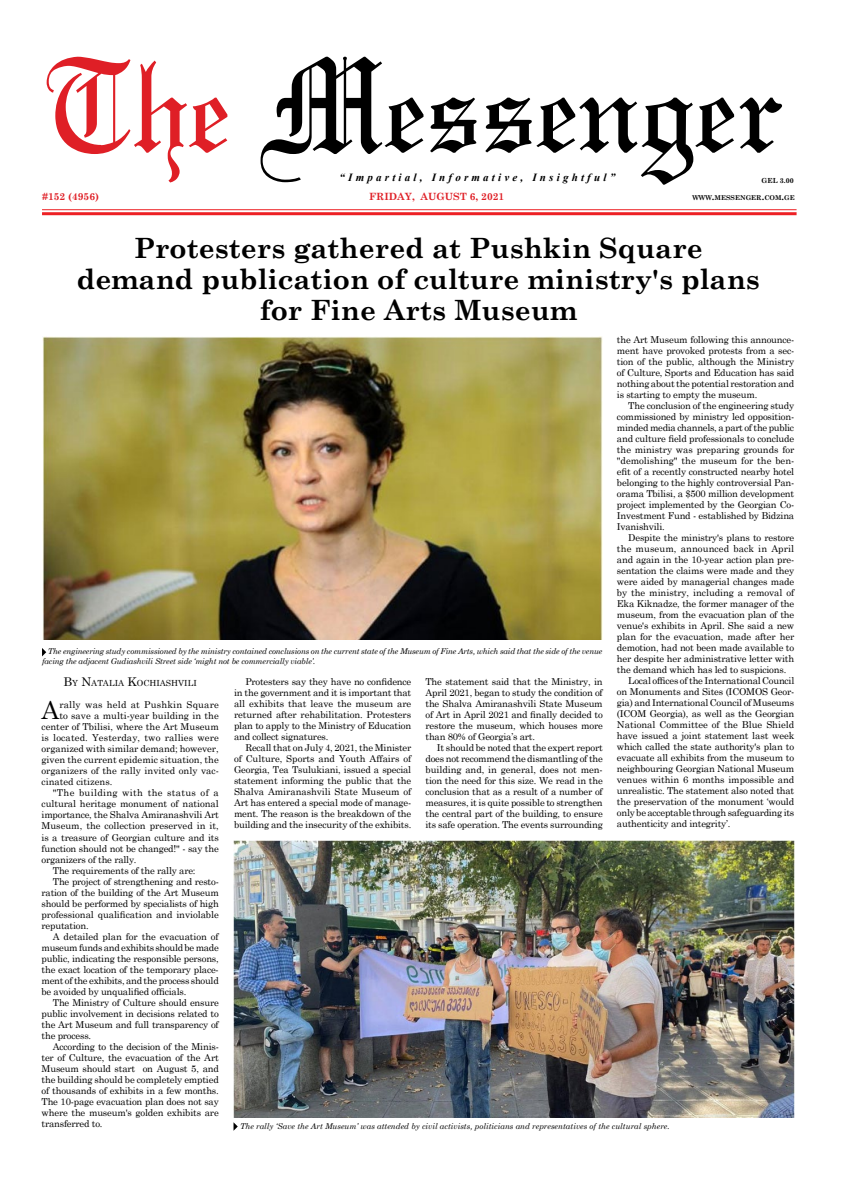
<style>
.page{position:relative;width:851px;height:1191px;background:#fff}
.page>*{position:absolute;margin:0;border:0;box-sizing:border-box;transform-origin:0 0}
.t1{font:700 28px/31px "Century Schoolbook";color:#000;text-align:center}
.t2{font:24.7px "Century Schoolbook";color:#000}
.t3{font:italic 700 11px "Times New Roman";letter-spacing:.29em;color:#000}
.t4{font:700 10px "Century Schoolbook";color:#df1f26}
.t5{font:9.5px/11px "Century Schoolbook";letter-spacing:-.02em;color:#000;text-align:justify}
.t6{font:9.5px "Century Schoolbook";color:#000}
.t7{font:9.5px "Century Schoolbook";letter-spacing:.015em;color:#000}
.t8{font:9.5px "Century Schoolbook";letter-spacing:.01em;color:#000}
.t9{font:9.5px "Century Schoolbook";letter-spacing:.035em;color:#000}
.t10{font:9.5px "Century Schoolbook";letter-spacing:.02em;color:#000}
.t11{font:8.4px "Century Schoolbook";color:#000}
.t12{font:italic 8px/9.6px "Century Schoolbook";letter-spacing:-.02em;color:#000}
.t13{font:italic 8px "Century Schoolbook";color:#000}
.t14{font:700 7px "Century Schoolbook";color:#000}
.t15{font:700 6.7px "Century Schoolbook";color:#000}
.s1{font-size:9.5px}
.s2{font-size:12px}
</style>
<div class="page">
<svg style="left:260px;top:57px;width:522px;height:128px"></svg>
<svg style="left:47px;top:57px;width:180px;height:125px"></svg>
<hr style="left:42px;top:209px;width:754px;height:1px;background:#ed2024">
<hr style="left:42px;top:212px;width:754px;height:3px;background:#ed2024">
<img style="left:42px;top:336px;width:560px;height:303px">
<svg style="left:42px;top:648px;width:4px;height:8px"></svg>
<svg style="left:233px;top:1122px;width:5px;height:8px"></svg>
<img style="left:233px;top:840px;width:561px;height:277px">
<p class="t3" style="left:339px;top:169px;width:277px">“Impartial, Informative, Insightful”</p>
<p class="t14" style="left:761px;top:175px;width:34px">GEL 3.00</p>
<p class="t4" style="left:42px;top:189px;width:58px">#152 (4956)</p>
<p class="t4" style="left:369px;top:189px;width:137px">FRIDAY, AUGUST 6, 2021</p>
<h1 class="t1" style="left:77px;top:231px;width:684px">Protesters gathered at Pushkin Square demand publication of culture ministry's plans for Fine Arts Museum</h1>
<p class="t15" style="left:692px;top:192px;width:104px">WWW<span class="s1">.</span>MESSENGER<span class="s1">.</span>COM<span class="s1">.</span>GE</p>
<p class="t5" style="left:617px;top:333px;width:179px">the Art Museum following this announce&shy;ment have provoked protests from a sec&shy;tion of the public, although the Ministry of Culture, Sports and Education has said nothing about the potential restoration and is starting to empty the museum.</p>
<p class="t5" style="left:617px;top:399px;width:179px;text-indent:11px">The conclusion of the engineering study commissioned by ministry led opposition&shy;minded media channels, a part of the public and culture field professionals to conclude the ministry was preparing grounds for "demolishing" the museum for the ben&shy;efit of a recently constructed nearby hotel belonging to the highly controversial Pan&shy;orama Tbilisi, a $500 million development project implemented by the Georgian Co-Investment Fund - established by Bidzina Ivanishvili.</p>
<p class="t5" style="left:628px;top:531px;width:167px">Despite the ministry's plans to restore</p>
<p class="t8" style="left:617px;top:541px;width:179px">the museum, announced back in April</p>
<p class="t5" style="left:617px;top:553px;width:179px">and again in the 10-year action plan pre-</p>
<p class="t5" style="left:617px;top:564px;width:179px">sentation the claims were made and they</p>
<p class="t5" style="left:617px;top:575px;width:179px">were aided by managerial changes made</p>
<p class="t5" style="left:617px;top:586px;width:179px">by the ministry, including a removal of</p>
<p class="t5" style="left:617px;top:597px;width:179px">Eka Kiknadze, the former manager of the</p>
<p class="t5" style="left:617px;top:608px;width:179px">museum, from the evacuation plan of the</p>
<p class="t5" style="left:617px;top:619px;width:179px">venue's exhibits in April. She said a new</p>
<p class="t5" style="left:617px;top:630px;width:179px">plan for the evacuation, made after her</p>
<p class="t5" style="left:617px;top:641px;width:179px">demotion, had not been made available to</p>
<p class="t5" style="left:617px;top:652px;width:179px">her despite her administrative letter with</p>
<p class="t5" style="left:617px;top:663px;width:171px">the demand which has led to suspicions.</p>
<p class="t5" style="left:628px;top:674px;width:167px">Local offices of the International Council</p>
<p class="t5" style="left:617px;top:685px;width:179px">on Monuments and Sites (ICOMOS Geor-</p>
<p class="t5" style="left:617px;top:696px;width:179px">gia) and International Council of Museums</p>
<p class="t5" style="left:617px;top:707px;width:179px">(ICOM Georgia), as well as the Georgian</p>
<p class="t6" style="left:617px;top:717px;width:179px">National Committee of the Blue Shield</p>
<p class="t5" style="left:617px;top:729px;width:179px">have issued a joint statement last week</p>
<p class="t5" style="left:617px;top:740px;width:179px">which called the state authority's plan to</p>
<p class="t5" style="left:617px;top:751px;width:179px">evacuate all exhibits from the museum to</p>
<p class="t5" style="left:617px;top:762px;width:179px">neighbouring Georgian National Museum</p>
<p class="t5" style="left:617px;top:773px;width:179px">venues within 6 months impossible and</p>
<p class="t5" style="left:617px;top:784px;width:179px">unrealistic. The statement also noted that</p>
<p class="t5" style="left:617px;top:795px;width:179px">the preservation of the monument ‘would</p>
<p class="t5" style="left:617px;top:806px;width:179px">only be acceptable through safeguarding its</p>
<p class="t5" style="left:617px;top:817px;width:115px">authenticity and integrity’.</p>
<p class="t12" style="left:42px;top:646px;width:561px;text-indent:6px">The engineering study commissioned by the ministry contained conclusions on the current state of the Museum of Fine Arts, which said that the side of the venue facing the adjacent Gudiashvili Street side ‘might not be commercially viable’.</p>
<p class="t5" style="left:234px;top:675px;width:179px;text-indent:11px">Protesters say they have no confidence in the government and it is important that all exhibits that leave the museum are returned after rehabilitation. Protesters plan to apply to the Ministry of Education and collect signatures.</p>
<p class="t5" style="left:234px;top:741px;width:179px;text-indent:11px">Recall that on July 4, 2021, the Minister of Culture, Sports and Youth Affairs of Georgia, Tea Tsulukiani, issued a special statement informing the public that the Shalva Amiranashvili State Museum of Art has entered a special mode of manage&shy;ment. The reason is the breakdown of the building and the insecurity of the exhibits.</p>
<p class="t5" style="left:425px;top:675px;width:179px">The statement said that the Ministry, in April 2021, began to study the condition of the Shalva Amiranashvili State Museum of Art in April 2021 and finally decided to restore the museum, which houses more than 80% of Georgia’s art.</p>
<p class="t5" style="left:425px;top:741px;width:179px;text-indent:11px">It should be noted that the expert report does not recommend the dismantling of the building and, in general, does not men&shy;tion the need for this size. We read in the conclusion that as a result of a number of measures, it is quite possible to strengthen the central part of the building, to ensure its safe operation. The events surrounding</p>
<p class="t11" style="left:64px;top:676px;width:135px"><span class="s2">B</span>Y <span class="s2">N</span>ATALIA <span class="s2">K</span>OCHIASHVILI</p>
<h2 class="t2" style="left:42px;top:690px;width:19px">A</h2>
<p class="t10" style="left:59px;top:697px;width:161px">rally was held at Pushkin Square</p>
<p class="t6" style="left:59px;top:708px;width:161px">to save a multi-year building in the</p>
<p class="t6" style="left:42px;top:719px;width:179px">center of Tbilisi, where the Art Museum</p>
<p class="t7" style="left:42px;top:730px;width:179px">is located. Yesterday, two rallies were</p>
<p class="t5" style="left:42px;top:742px;width:179px">organized with similar demand; however,</p>
<p class="t6" style="left:42px;top:752px;width:179px">given the current epidemic situation, the</p>
<p class="t6" style="left:42px;top:763px;width:179px">organizers of the rally invited only vac-</p>
<p class="t6" style="left:42px;top:774px;width:72px">cinated citizens.</p>
<p class="t9" style="left:53px;top:785px;width:167px">"The building with the status of a</p>
<p class="t5" style="left:42px;top:797px;width:179px">cultural heritage monument of national</p>
<p class="t5" style="left:42px;top:808px;width:179px">importance, the Shalva Amiranashvili Art</p>
<p class="t6" style="left:42px;top:818px;width:179px">Museum, the collection preserved in it,</p>
<p class="t5" style="left:42px;top:830px;width:179px">is a treasure of Georgian culture and its</p>
<p class="t5" style="left:42px;top:841px;width:179px">function should not be changed!" - say the</p>
<p class="t5" style="left:42px;top:852px;width:97px">organizers of the rally.</p>
<p class="t5" style="left:53px;top:863px;width:144px">The requirements of the rally are:</p>
<p class="t5" style="left:53px;top:874px;width:167px">The project of strengthening and resto-</p>
<p class="t5" style="left:42px;top:885px;width:179px">ration of the building of the Art Museum</p>
<p class="t5" style="left:42px;top:896px;width:179px">should be performed by specialists of high</p>
<p class="t5" style="left:42px;top:907px;width:179px">professional qualification and inviolable</p>
<p class="t5" style="left:42px;top:918px;width:49px">reputation.</p>
<p class="t5" style="left:53px;top:929px;width:167px">A detailed plan for the evacuation of</p>
<p class="t5" style="left:42px;top:940px;width:179px">museum funds and exhibits should be made</p>
<p class="t5" style="left:42px;top:951px;width:179px">public, indicating the responsible persons,</p>
<p class="t5" style="left:42px;top:962px;width:179px">the exact location of the temporary place-</p>
<p class="t5" style="left:42px;top:973px;width:179px">ment of the exhibits, and the process should</p>
<p class="t5" style="left:42px;top:984px;width:146px">be avoided by unqualified officials.</p>
<p class="t5" style="left:53px;top:995px;width:167px">The Ministry of Culture should ensure</p>
<p class="t5" style="left:42px;top:1006px;width:179px">public involvement in decisions related to</p>
<p class="t5" style="left:42px;top:1017px;width:179px">the Art Museum and full transparency of</p>
<p class="t5" style="left:42px;top:1028px;width:51px">the process.</p>
<p class="t5" style="left:53px;top:1039px;width:167px">According to the decision of the Minis-</p>
<p class="t5" style="left:42px;top:1050px;width:179px">ter of Culture, the evacuation of the Art</p>
<p class="t5" style="left:42px;top:1061px;width:179px">Museum should start on August 5, and</p>
<p class="t5" style="left:42px;top:1072px;width:179px">the building should be completely emptied</p>
<p class="t5" style="left:42px;top:1083px;width:179px">of thousands of exhibits in a few months.</p>
<p class="t5" style="left:42px;top:1094px;width:179px">The 10-page evacuation plan does not say</p>
<p class="t5" style="left:42px;top:1105px;width:179px">where the museum's golden exhibits are</p>
<p class="t5" style="left:42px;top:1116px;width:63px">transferred to.</p>
<p class="t13" style="left:240px;top:1119px;width:431px">The rally ‘Save the Art Museum’ was attended by civil activists, politicians and representatives of the cultural sphere.</p>
</div>
